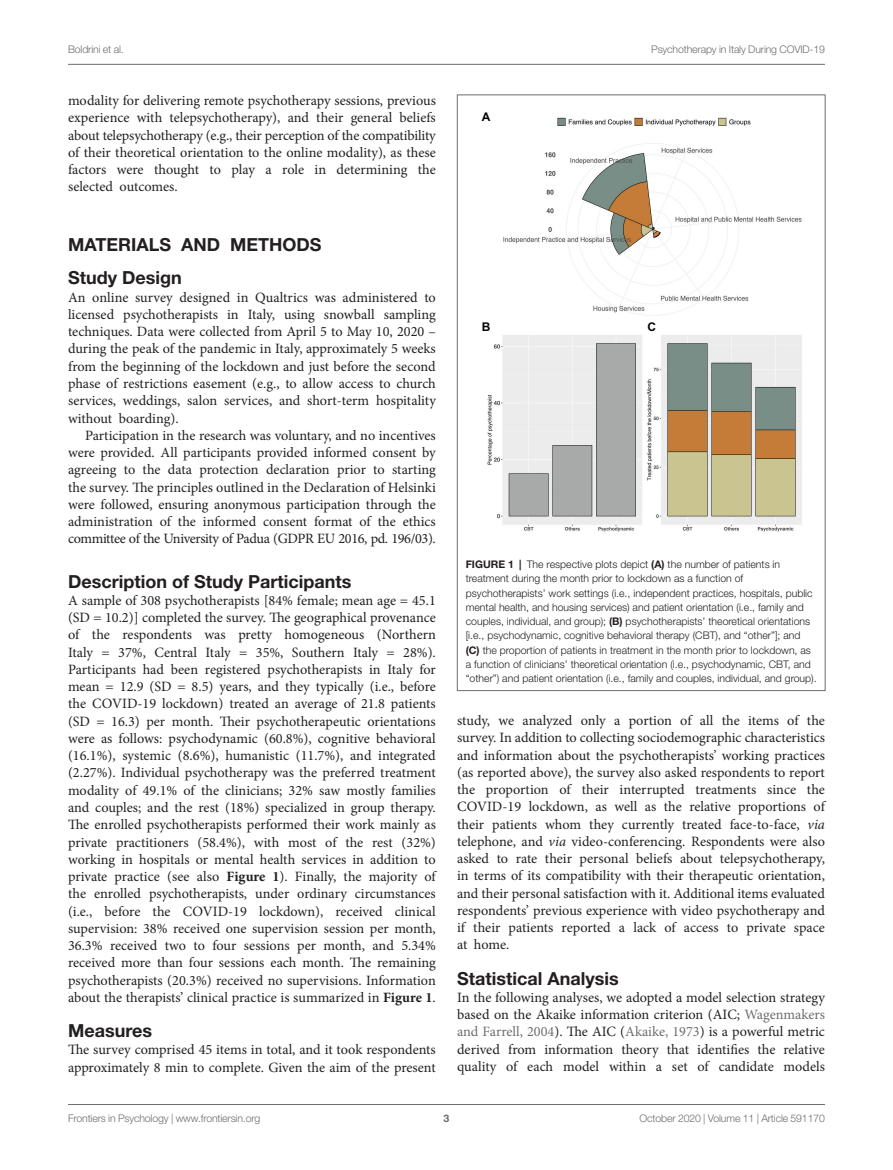
<style>
.page{position:relative;width:893px;height:1170px;background:#fff}
.page>*{position:absolute;margin:0;border:0;box-sizing:border-box;transform-origin:0 0}
.HEAD_2{font:700 18px "Helvetica Neue LT Std";color:#231f20}
.HEAD_1{font:700 18px "Helvetica Neue LT Std";color:#231f20}
.HEAD_2_after_HEAD_1{font:700 18px "Helvetica Neue LT Std";color:#231f20}
.TEXT_FLUSH{font:14.25px/17.2px "Minion Pro";color:#231f20;text-align:justify}
.TEXT{font:14.25px/17.2px "Minion Pro";letter-spacing:-.01em;color:#231f20;text-align:justify}
.t1{font:700 12px "Arial";color:#040503}
.FIG_LEG{font:300 10.5px/14.2px "Helvetica Neue LT Std";color:#231f20}
.t2{font:300 10.5px "Helvetica Neue LT Std";letter-spacing:-.015em;color:#6c6d70}
.t3{font:700 10.5px "Helvetica Neue LT Std";color:#6c6d70}
.s1{font-weight:700}
.s2{font-style:italic}
.s3{color:#6c6d70}
</style>
<div class="page">
<hr style="left:68px;top:64px;width:757px;height:1px;background:#6c6d70">
<hr style="left:68px;top:1104px;width:757px;height:1px;background:#6c6d70">
<img style="left:487px;top:117px;width:315px;height:415px">
<p class="t2" style="left:68px;top:42px;width:57px">Boldrini et al.</p>
<p class="t2" style="left:651px;top:42px;width:175px">Psychotherapy in Italy During COVID-19</p>
<p class="TEXT" style="left:68px;top:92px;width:369px">modality for delivering remote psychotherapy sessions, previous experience with telepsychotherapy), and their general beliefs about telepsychotherapy (e.g., their perception of the compatibility of their theoretical orientation to the online modality), as these factors were thought to play a role in determining the selected outcomes.</p>
<p class="HEAD_1" style="left:68px;top:234px;width:255px">MATERIALS AND METHODS</p>
<p class="HEAD_2_after_HEAD_1" style="left:68px;top:267px;width:115px">Study Design</p>
<p class="TEXT_FLUSH" style="left:68px;top:288px;width:369px">An online survey designed in Qualtrics was administered to licensed psychotherapists in Italy, using snowball sampling techniques. Data were collected from April 5 to May 10, 2020 – during the peak of the pandemic in Italy, approximately 5 weeks from the beginning of the lockdown and just before the second phase of restrictions easement (e.g., to allow access to church services, weddings, salon services, and short-term hospitality without boarding).</p>
<p class="TEXT" style="left:68px;top:426px;width:369px;text-indent:17px">Participation in the research was voluntary, and no incentives were provided. All participants provided informed consent by agreeing to the data protection declaration prior to starting the survey. The principles outlined in the Declaration of Helsinki were followed, ensuring anonymous participation through the administration of the informed consent format of the ethics committee of the University of Padua (GDPR EU 2016, pd. 196/03).</p>
<p class="HEAD_2" style="left:68px;top:570px;width:285px">Description of Study Participants</p>
<p class="TEXT_FLUSH" style="left:68px;top:591px;width:369px">A sample of 308 psychotherapists [84% female; mean age = 45.1 (SD = 10.2)] completed the survey. The geographical provenance of the respondents was pretty homogeneous (Northern Italy = 37%, Central Italy = 35%, Southern Italy = 28%).<br>Participants had been registered psychotherapists in Italy for mean = 12.9 (SD = 8.5) years, and they typically (i.e., before the COVID-19 lockdown) treated an average of 21.8 patients (SD = 16.3) per month. Their psychotherapeutic orientations were as follows: psychodynamic (60.8%), cognitive behavioral (16.1%), systemic (8.6%), humanistic (11.7%), and integrated (2.27%). Individual psychotherapy was the preferred treatment modality of 49.1% of the clinicians; 32% saw mostly families and couples; and the rest (18%) specialized in group therapy.<br>The enrolled psychotherapists performed their work mainly as private practitioners (58.4%), with most of the rest (32%) working in hospitals or mental health services in addition to private practice (see also <span class="s1">Figure 1</span>). Finally, the majority of the enrolled psychotherapists, under ordinary circumstances (i.e., before the COVID-19 lockdown), received clinical supervision: 38% received one supervision session per month, 36.3% received two to four sessions per month, and 5.34% received more than four sessions each month. The remaining psychotherapists (20.3%) received no supervisions. Information about the therapists’ clinical practice is summarized in <span class="s1">Figure 1</span>.</p>
<p class="HEAD_2" style="left:68px;top:1019px;width:86px">Measures</p>
<p class="TEXT_FLUSH" style="left:68px;top:1041px;width:369px">The survey comprised 45 items in total, and it took respondents approximately 8 min to complete. Given the aim of the present</p>
<p class="t1" style="left:482px;top:108px;width:10px">A</p>
<p class="t1" style="left:482px;top:318px;width:10px">B</p>
<p class="t1" style="left:648px;top:318px;width:10px">C</p>
<p class="FIG_LEG" style="left:466px;top:557px;width:352px"><span class="s1">FIGURE 1 |</span> The respective plots depict <span class="s1">(A)</span> the number of patients in treatment during the month prior to lockdown as a function of psychotherapists’ work settings (i.e., independent practices, hospitals, public mental health, and housing services) and patient orientation (i.e., family and couples, individual, and group); <span class="s1">(B)</span> psychotherapists’ theoretical orientations [i.e., psychodynamic, cognitive behavioral therapy (CBT), and “other”]; and <span class="s1">(C)</span> the proportion of patients in treatment in the month prior to lockdown, as a function of clinicians’ theoretical orientation (i.e., psychodynamic, CBT, and “other”) and patient orientation (i.e., family and couples, individual, and group).</p>
<p class="TEXT_FLUSH" style="left:457px;top:711px;width:369px">study, we analyzed only a portion of all the items of the survey. In addition to collecting sociodemographic characteristics and information about the psychotherapists’ working practices (as reported above), the survey also asked respondents to report the proportion of their interrupted treatments since the COVID-19 lockdown, as well as the relative proportions of their patients whom they currently treated face-to-face, <span class="s2">via </span>telephone, and <span class="s2">via</span> video-conferencing. Respondents were also asked to rate their personal beliefs about telepsychotherapy, in terms of its compatibility with their therapeutic orientation, and their personal satisfaction with it. Additional items evaluated respondents’ previous experience with video psychotherapy and if their patients reported a lack of access to private space at home.</p>
<p class="HEAD_2" style="left:457px;top:967px;width:163px">Statistical Analysis</p>
<p class="TEXT_FLUSH" style="left:457px;top:988px;width:369px">In the following analyses, we adopted a model selection strategy based on the Akaike information criterion (AIC; <span class="s3">Wagenmakers and Farrell, 2004</span>). The AIC (<span class="s3">Akaike, 1973</span>) is a powerful metric derived from information theory that identifies the relative quality of each model within a set of candidate models</p>
<p class="t2" style="left:68px;top:1111px;width:194px">Frontiers in Psychology | www.frontiersin.org</p>
<p class="t3" style="left:444px;top:1111px;width:7px">3</p>
<p class="t2" style="left:640px;top:1111px;width:187px">October 2020 | Volume 11 | Article 591170</p>
</div>
